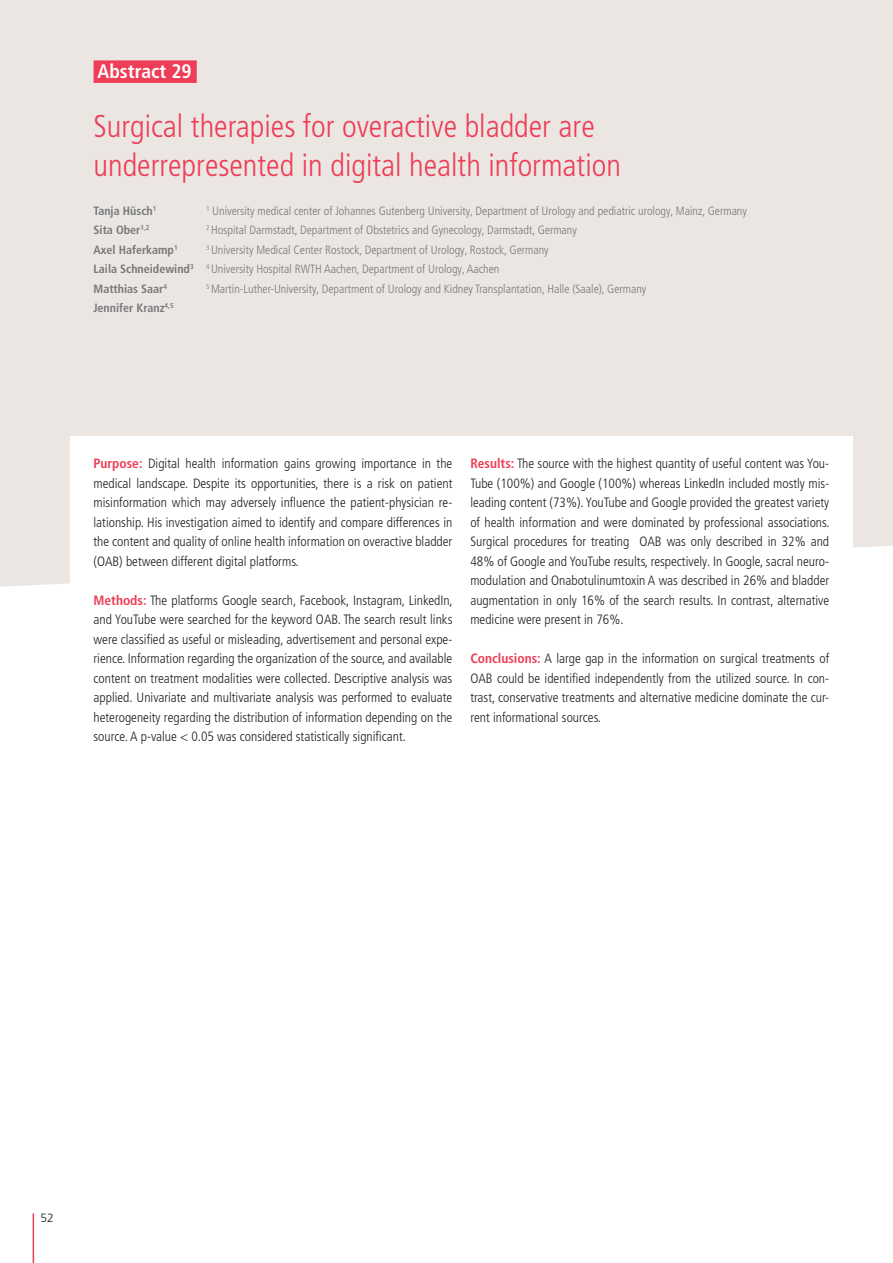
<style>
.page{position:relative;width:893px;height:1263px;background:#fff}
.page>*{position:absolute;margin:0;border:0;box-sizing:border-box;transform-origin:0 0}
.t1{font:300 condensed 31.5px/39px "Frutiger LT Pro";color:#ee3d56}
.t2{font:700 condensed 19.5px "Frutiger LT Pro";color:#fff}
.t3{font:300 condensed 13.5px/19.5px "Frutiger LT Pro";color:#231f20;text-align:justify}
.t4{font:300 condensed 12px/19.5px "Frutiger LT Pro";color:#76787b}
.t5{font:700 condensed 12px/19.5px "Frutiger LT Pro";color:#76787b}
.t6{font:300 12px "Frutiger LT Pro";color:#231f20}
.s1{font-weight:700;color:#ee3d56}
</style>
<div class="page">
<hr style="left:33px;top:1213px;width:1px;height:50px;background:#ee3d56">
<div style="left:0;top:0;width:893px;height:587px;background:#ebe6e2"></div>
<div style="left:70px;top:436px;width:782px;height:240px;background:#fff"></div>
<div style="left:94px;top:60px;width:103px;height:23px;background:#ee3d56"></div>
<h2 class="t2" style="left:98px;top:60px;width:96px">Abstract 29</h2>
<h1 class="t1" style="left:94px;top:107px;width:529px">Surgical therapies for overactive bladder are underrepresented in digital health information</h1>
<p class="t5" style="left:94px;top:201px;width:102px">Tanja Hüsch<sup>1<br></sup>Sita Ober<sup>1,2<br></sup>Axel Haferkamp<sup>1<br></sup>Laila Schneidewind<sup>3<br></sup>Matthias Saar<sup>4<br></sup>Jennifer Kranz<sup>4,5</sup></p>
<p class="t4" style="left:206px;top:201px;width:542px"><sup>1</sup> University medical center of Johannes Gutenberg University, Department of Urology and pediatric urology, Mainz, Germany <sup>2</sup> Hospital Darmstadt, Department of Obstetrics and Gynecology, Darmstadt, Germany<br><sup>3</sup> University Medical Center Rostock, Department of Urology, Rostock, Germany<br><sup>4</sup> University Hospital RWTH Aachen, Department of Urology, Aachen<br><sup>5</sup> Martin-Luther-University, Department of Urology and Kidney Transplantation, Halle (Saale), Germany</p>
<p class="t3" style="left:94px;top:454px;width:360px"><span class="s1">Purpose:</span> Digital health information gains growing importance in the medical landscape. Despite its opportunities, there is a risk on patient misinformation which may adversely influence the patient-physician re&shy;lationship. His investigation aimed to identify and compare differences in the content and quality of online health information on overactive bladder (OAB) between different digital platforms.</p>
<p class="t3" style="left:94px;top:591px;width:361px"><span class="s1">Methods:</span> The platforms Google search, Facebook, Instagram, LinkedIn, and YouTube were searched for the keyword OAB. The search result links were classified as useful or misleading, advertisement and personal expe&shy;rience. Information regarding the organization of the source, and available content on treatment modalities were collected. Descriptive analysis was applied. Univariate and multivariate analysis was performed to evaluate heterogeneity regarding the distribution of information depending on the source. A p-value &lt; 0.05 was considered statistically significant.</p>
<p class="t3" style="left:470px;top:454px;width:361px"><span class="s1">Results:</span> The source with the highest quantity of useful content was You-Tube (100%) and Google (100%) whereas LinkedIn included mostly mis&shy;leading content (73%). YouTube and Google provided the greatest variety of health information and were dominated by professional associations.<br>Surgical procedures for treating OAB was only described in 32% and 48% of Google and YouTube results, respectively. In Google, sacral neuro&shy;modulation and Onabotulinumtoxin A was described in 26% and bladder augmentation in only 16% of the search results. In contrast, alternative medicine were present in 76%.</p>
<p class="t3" style="left:470px;top:649px;width:360px"><span class="s1">Conclusions:</span> A large gap in the information on surgical treatments of OAB could be identified independently from the utilized source. In con&shy;trast, conservative treatments and alternative medicine dominate the cur&shy;rent informational sources.</p>
<p class="t6" style="left:40px;top:1211px;width:15px">52</p>
</div>
